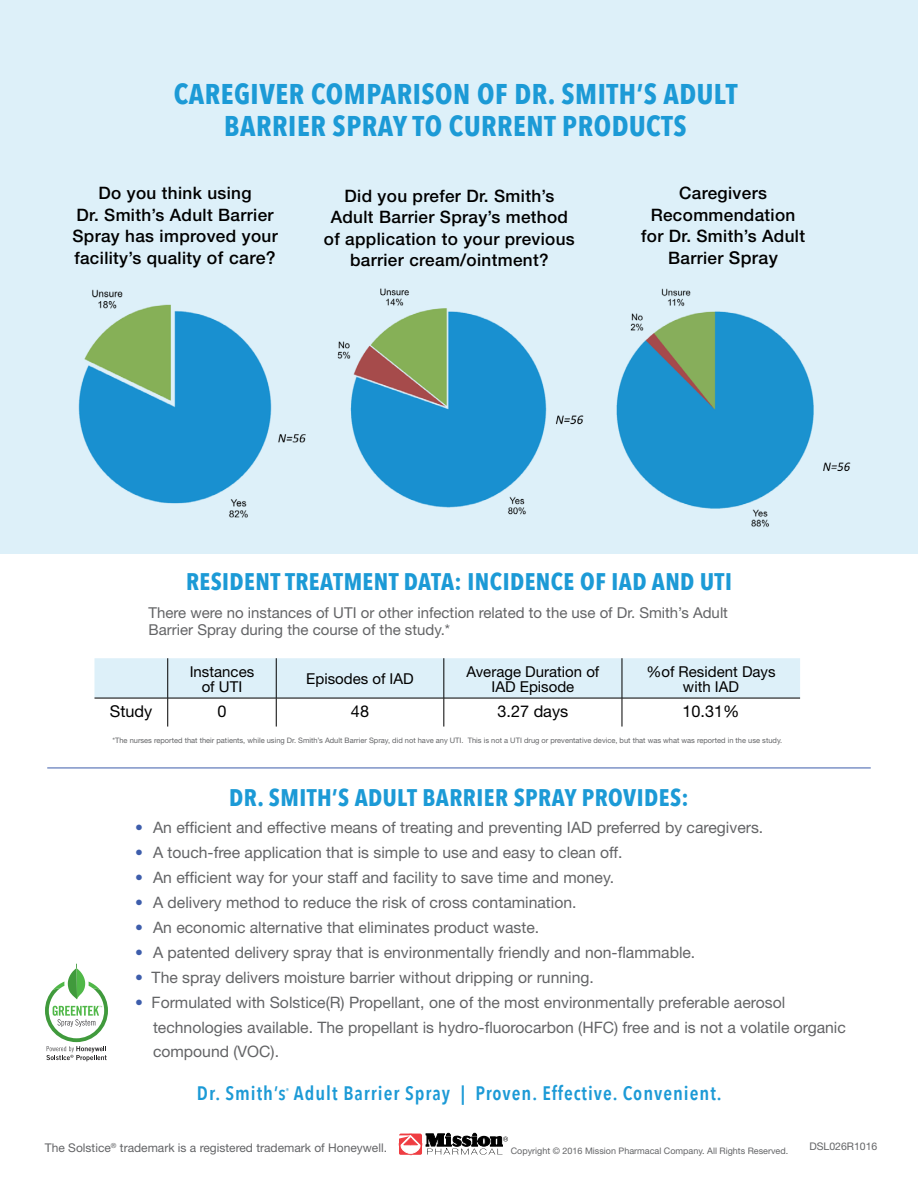
<style>
.page{position:relative;width:918px;height:1188px;background:#fff}
.page>*{position:absolute;margin:0;border:0;box-sizing:border-box;transform-origin:0 0}
.t1{font:700 28.5px/31.5px "Avenir Next Condensed";letter-spacing:.02em;color:#1c9ad6;text-align:center}
.t2{font:700 24px "Avenir Next Condensed";letter-spacing:.02em;color:#1c9ad6}
.t3{font:600 19.5px "Avenir Next Condensed";letter-spacing:.05em;color:#1c9ad6}
.t4{font:500 17.1px/21.6px "Helvetica Neue";letter-spacing:.02em;color:#000;text-align:center}
.t5{font:16.35px "Helvetica Neue";color:#000}
.t6{font:15.75px/24.9px "Helvetica Neue";color:#636466}
.t7{font:15px/17.2px "Helvetica Neue";color:#636466}
.t8{font:15px/15px "Helvetica Neue";color:#000;text-align:center}
.t9{font:12px "Helvetica Neue";color:#636466}
.t10{font:10.5px "Helvetica Neue";color:#636466}
.t11{font:9px "Helvetica Neue";color:#636466}
.t12{font:7.5px "Helvetica Neue";color:#636466}
.t13{font:600 7.05px "Avenir Next Condensed";color:#1c9ad6}
.s1{font-size:17.7px}
.s2{color:#3d5dab}
</style>
<div class="page">
<div style="left:0;top:0;width:918px;height:554px;background:#ddf0f9"></div>
<svg style="left:399px;top:1133px;width:109px;height:22px"></svg>
<img style="left:78px;top:289px;width:228px;height:229px">
<img style="left:337px;top:288px;width:243px;height:227px">
<hr style="left:47px;top:768px;width:824px;height:1px;background:#3d5dab">
<img style="left:580px;top:288px;width:271px;height:240px">
<svg style="left:94px;top:658px;width:706px;height:69px"></svg>
<svg style="left:45px;top:964px;width:63px;height:97px"></svg>
<h1 class="t1" style="left:174px;top:78px;width:565px">CAREGIVER COMPARISON OF DR. SMITH’S ADULT<br>BARRIER SPRAY TO CURRENT PRODUCTS</h1>
<p class="t4" style="left:72px;top:182px;width:207px">Do you think using<br>Dr. Smith’s Adult Barrier<br>Spray has improved your facility’s quality <span class="s1">of care?</span></p>
<p class="t4" style="left:324px;top:185px;width:252px">Did you prefer Dr. Smith’s<br>Adult Barrier Spray’s method of application to your previous barrier cream/ointment?</p>
<p class="t4" style="left:641px;top:182px;width:165px">Caregivers<br>Recommendation for Dr. Smith’s Adult<br>Barrier <span class="s1">Spray</span></p>
<h2 class="t2" style="left:186px;top:566px;width:547px">RESIDENT TREATMENT DATA: INCIDENCE OF IAD AND UTI</h2>
<p class="t7" style="left:148px;top:604px;width:581px">There were no instances of UTI or other infection related to the use of Dr. Smith’s Adult<br>Barrier Spray during the course of the study.*</p>
<p class="t8" style="left:190px;top:663px;width:66px">Instances of UTI</p>
<p class="t8" style="left:306px;top:671px;width:109px">Episodes of IAD</p>
<p class="t8" style="left:466px;top:663px;width:135px">Average Duration of<br>IAD Episode</p>
<p class="t8" style="left:646px;top:663px;width:131px">%of Resident Days with IAD</p>
<p class="t5" style="left:110px;top:702px;width:44px">Study</p>
<p class="t5" style="left:217px;top:702px;width:11px">0</p>
<p class="t5" style="left:351px;top:702px;width:20px">48</p>
<p class="t5" style="left:497px;top:702px;width:72px">3.27 days</p>
<p class="t5" style="left:683px;top:702px;width:59px">10.31%</p>
<p class="t12" style="left:112px;top:735px;width:671px">*The nurses reported that their patients, while using Dr. Smith’s Adult Barrier Spray, did not have any UTI. This is not a UTI drug or preventative device, but that was what was reported in the use study.</p>
<h2 class="t2" style="left:229px;top:783px;width:461px">DR. SMITH’S ADULT BARRIER SPRAY PROVIDES:</h2>
<p class="t6" style="left:135px;top:815px;width:630px"><span class="s2">•</span> An efficient and effective means of treating and preventing IAD preferred by caregivers.</p>
<p class="t6" style="left:135px;top:840px;width:489px"><span class="s2">•</span> A touch-free application that is simple to use and easy to clean off.</p>
<p class="t6" style="left:135px;top:865px;width:481px"><span class="s2">•</span> An efficient way for your staff and facility to save time and money.</p>
<p class="t6" style="left:135px;top:890px;width:443px"><span class="s2">•</span> A delivery method to reduce the risk of cross contamination.</p>
<p class="t6" style="left:135px;top:915px;width:406px"><span class="s2">•</span> An economic alternative that eliminates product waste.</p>
<p class="t6" style="left:135px;top:940px;width:562px"><span class="s2">•</span> A patented delivery spray that is environmentally friendly and non-flammable.</p>
<p class="t6" style="left:135px;top:964px;width:460px"><span class="s2">•</span> The spray delivers moisture barrier without dripping or running.</p>
<p class="t6" style="left:153px;top:989px;width:694px;text-indent:-18px"><span class="s2">•</span> Formulated with Solstice(R) Propellant, one of the most environmentally preferable aerosol technologies available. The propellant is hydro-fluorocarbon (HFC) free and is not a volatile organic compound (VOC).</p>
<p class="t3" style="left:197px;top:1076px;width:526px">Dr. Smith’s Adult Barrier Spray | Proven. Effective. Convenient.</p>
<p class="t13" style="left:286px;top:1084px;width:5px">®</p>
<p class="t9" style="left:45px;top:1141px;width:344px">The Solstice<sup>®</sup> trademark is a registered trademark of Honeywell.</p>
<p class="t11" style="left:511px;top:1145px;width:279px">Copyright © 2016 Mission Pharmacal Company. All Rights Reserved.</p>
<p class="t10" style="left:809px;top:1140px;width:70px">DSL026R1016</p>
</div>
